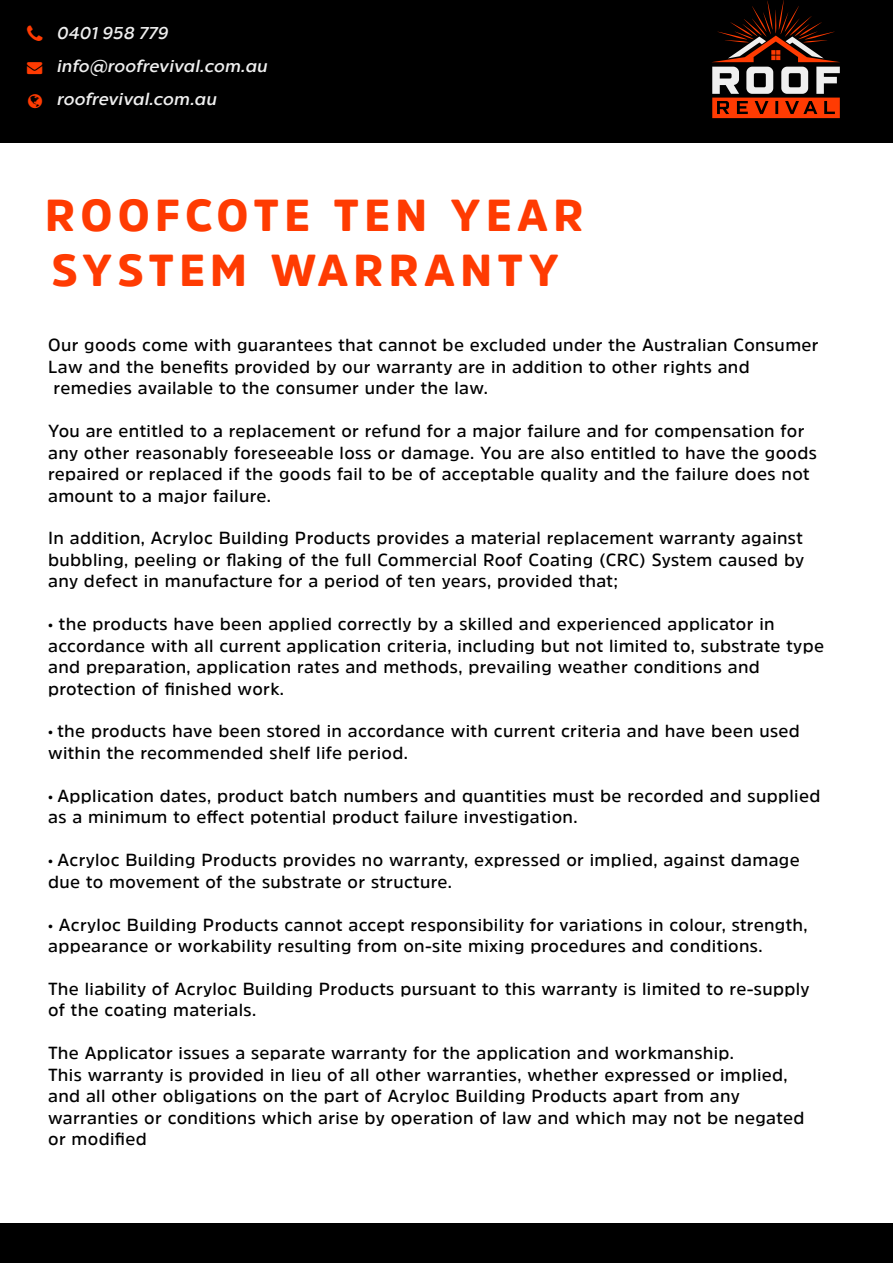
<style>
.page{position:relative;width:893px;height:1263px;background:#fff}
.page>*{position:absolute;margin:0;border:0;box-sizing:border-box;transform-origin:0 0}
.t1{font:900 44.55px/54.8px "Amsi Pro";letter-spacing:.12em;color:#ff3b02}
.t2{font:600 17.4px/21.5px "Amsi Pro";letter-spacing:.02em;color:#000}
.t3{font:16.95px/33.2px "Chronica Pro Medium It";letter-spacing:.02em;color:#efefef}
.s1{font-family:"Myriad Pro";font-weight:400}
</style>
<div class="page">
<div style="left:0;top:0;width:893px;height:142px;background:#000"></div>
<svg style="left:712px;top:0;width:128px;height:118px"></svg>
<div style="left:0;top:1223px;width:893px;height:40px;background:#000"></div>
<p class="t3" style="left:56px;top:16px;width:212px">0401 958 779 info@roofrevival.com.au roofrevival.com.au</p>
<h1 class="t1" style="left:45px;top:187px;width:540px">ROOFCOTE TEN YEAR<br>SYSTEM WARRANTY</h1>
<p class="t2" style="left:48px;top:334px;width:772px">Our goods come with guarantees that cannot be excluded under the Australian Consumer</p>
<p class="t2" style="left:48px;top:356px;width:703px">Law and the benefits provided by our warranty are in addition to other rights and</p>
<p class="t2" style="left:54px;top:377px;width:436px">remedies available to the consumer under the law.</p>
<p class="t2" style="left:48px;top:420px;width:770px">You are entitled to a replacement or refund for a major failure and for compensation for any other reasonably foreseeable loss or damage. You are also entitled to have the goods repaired or replaced if the goods fail to be of acceptable quality and the failure does not amount to a major failure.</p>
<p class="t2" style="left:48px;top:527px;width:758px;text-align:justify">In addition, Acryloc Building Products provides a material replacement warranty against bubbling, peeling or flaking of the full Commercial Roof Coating (CRC) System caused by any defect in manufacture for a period of ten years, provided that;</p>
<p class="t2" style="left:48px;top:613px;width:777px"><span class="s1">•</span> the products have been applied correctly by a skilled and experienced applicator in accordance with all current application criteria, including but not limited to, substrate type and preparation, application rates and methods, prevailing weather conditions and protection of finished work.</p>
<p class="t2" style="left:48px;top:720px;width:753px"><span class="s1">•</span> the products have been stored in accordance with current criteria and have been used within the recommended shelf life period.</p>
<p class="t2" style="left:48px;top:784px;width:774px"><span class="s1">•</span> Application dates, product batch numbers and quantities must be recorded and supplied as a minimum to effect potential product failure investigation.</p>
<p class="t2" style="left:48px;top:849px;width:753px"><span class="s1">•</span> Acryloc Building Products provides no warranty, expressed or implied, against damage due to movement of the substrate or structure.</p>
<p class="t2" style="left:48px;top:913px;width:761px"><span class="s1">•</span> Acryloc Building Products cannot accept responsibility for variations in colour, strength, appearance or workability resulting from on-site mixing procedures and conditions.</p>
<p class="t2" style="left:48px;top:978px;width:763px">The liability of Acryloc Building Products pursuant to this warranty is limited to re-supply of the coating materials.</p>
<p class="t2" style="left:48px;top:1042px;width:758px">The Applicator issues a separate warranty for the application and workmanship.<br>This warranty is provided in lieu of all other warranties, whether expressed or implied, and all other obligations on the part of Acryloc Building Products apart from any warranties or conditions which arise by operation of law and which may not be negated or modified</p>
</div>
